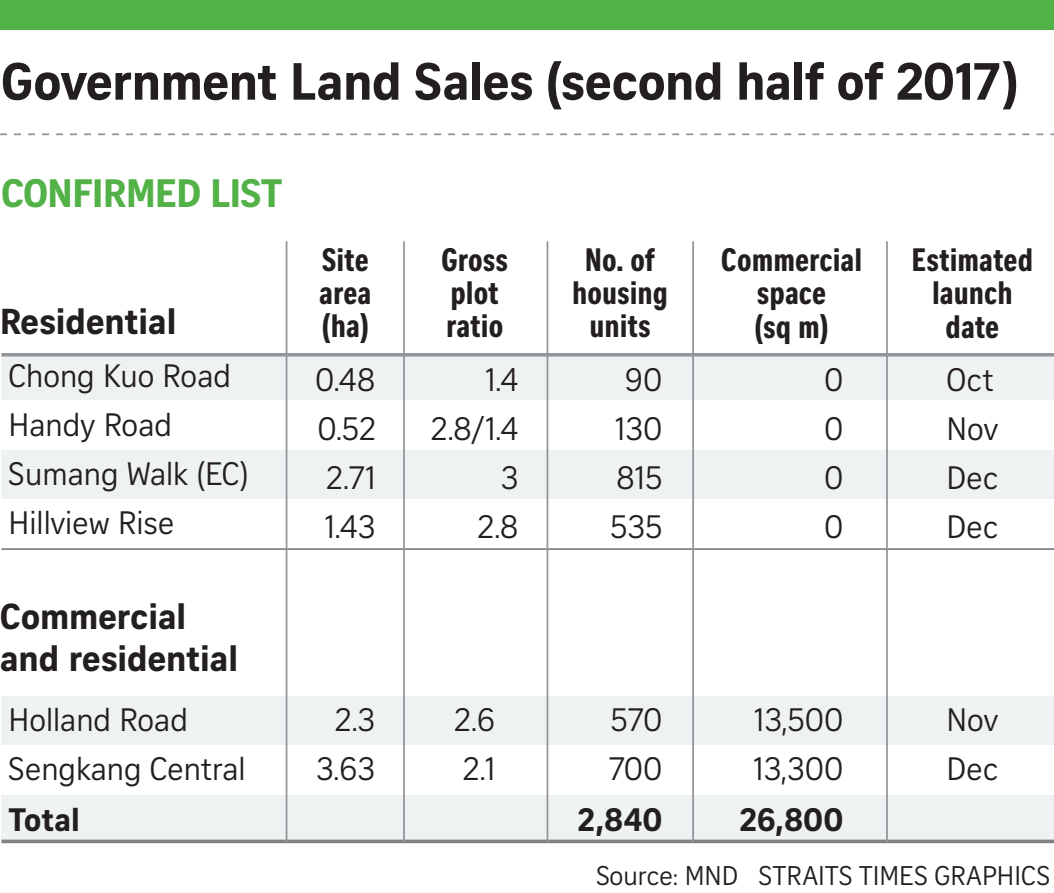
<style>
.page{position:relative;width:1054px;height:893px;background:#fff}
.page>*{position:absolute;margin:0;border:0;box-sizing:border-box;transform-origin:0 0}
.t1{font:700 50.75px "Curator Serp Text";letter-spacing:-.01em;color:#231f20}
.t2{font:700 38.5px "Curator Serp Text";letter-spacing:-.01em;color:#52b147}
.t3{font:700 35px/42px "Curator Serp Text";color:#231f20}
.t4{font:31.5px/49px "Curator Serp Text";color:#231f20}
.t5{font:31.5px/33.2px "Curator Head Cond ST Bold";color:#231f20;text-align:center}
.t6{font:700 31.5px "Curator Serp Text";color:#231f20}
.t7{font:26.25px "Curator Serp Text";letter-spacing:.005em;color:#231f20}
</style>
<div class="page">
<div style="left:0;top:0;width:1054px;height:30px;background:#52b147"></div>
<svg style="left:0;top:133px;width:1054px;height:2px"></svg>
<div style="left:1px;top:355px;width:1053px;height:44px;background:#eff2f3"></div>
<div style="left:1px;top:696px;width:1053px;height:48px;background:#eff2f3"></div>
<div style="left:1px;top:795px;width:1053px;height:48px;background:#eff2f3"></div>
<div style="left:1px;top:450px;width:1053px;height:48px;background:#eff2f3"></div>
<svg style="left:1px;top:353px;width:1053px;height:4px;background:#9ea0a3"></svg>
<hr style="left:1px;top:840px;width:1053px;height:3px;background:#808285">
<hr style="left:1px;top:548px;width:1053px;height:2px;background:#808285">
<hr style="left:886px;top:241px;width:2px;height:601px;background:#939598">
<hr style="left:286px;top:241px;width:1px;height:601px;background:#939598">
<hr style="left:546px;top:241px;width:2px;height:601px;background:#939598">
<hr style="left:692px;top:241px;width:2px;height:601px;background:#939598">
<hr style="left:403px;top:241px;width:2px;height:601px;background:#939598">
<h1 class="t1" style="left:1px;top:51px;width:1018px">Government Land Sales (second half of 2017)</h1>
<p class="t2" style="left:1px;top:170px;width:283px">CONFIRMED LIST</p>
<p class="t3" style="left:0;top:300px;width:178px">Residential</p>
<p class="t4" style="left:9px;top:351px;width:241px">Chong Kuo Road<br>Handy Road<br>Sumang Walk (EC)<br>Hillview Rise</p>
<p class="t3" style="left:0;top:595px;width:240px">Commercial and residential</p>
<p class="t4" style="left:9px;top:695px;width:239px">Holland Road<br>Sengkang Central</p>
<p class="t6" style="left:9px;top:800px;width:73px">Total</p>
<p class="t5" style="left:319px;top:243px;width:54px;text-align:justify">Site area (ha)</p>
<p class="t4" style="left:315px;top:355px;width:62px;text-align:justify">0.48<br>0.52<br>2.71<br>1.43</p>
<p class="t4" style="left:316px;top:695px;width:61px;text-align:center">2.3<br>3.63</p>
<p class="t5" style="left:441px;top:244px;width:69px;text-align:left">Gross plot ratio</p>
<p class="t4" style="left:431px;top:355px;width:89px;text-align:right">1.4<br>2.8/1.4<br>3<br>2.8</p>
<p class="t5" style="left:572px;top:244px;width:97px">No. of housing units</p>
<p class="t4" style="left:610px;top:355px;width:54px;text-align:center">90<br>130<br>815<br>535</p>
<p class="t5" style="left:721px;top:244px;width:143px">Commercial space<br>(sq m)</p>
<p class="t4" style="left:824px;top:355px;width:21px;text-align:justify">0<br>0<br>0<br>0</p>
<p class="t5" style="left:911px;top:244px;width:123px">Estimated launch date</p>
<p class="t4" style="left:946px;top:355px;width:54px">Oct<br>Nov<br>Dec<br>Dec</p>
<p class="t4" style="left:454px;top:695px;width:42px">2.6<br>2.1</p>
<p class="t4" style="left:608px;top:695px;width:55px">570<br>700</p>
<p class="t6" style="left:578px;top:801px;width:86px">2,840</p>
<p class="t4" style="left:753px;top:695px;width:92px">13,500<br>13,300</p>
<p class="t6" style="left:740px;top:801px;width:105px">26,800</p>
<p class="t4" style="left:946px;top:696px;width:54px">Nov<br>Dec</p>
<p class="t7" style="left:596px;top:860px;width:455px">Source: MND STRAITS TIMES GRAPHICS</p>
</div>
